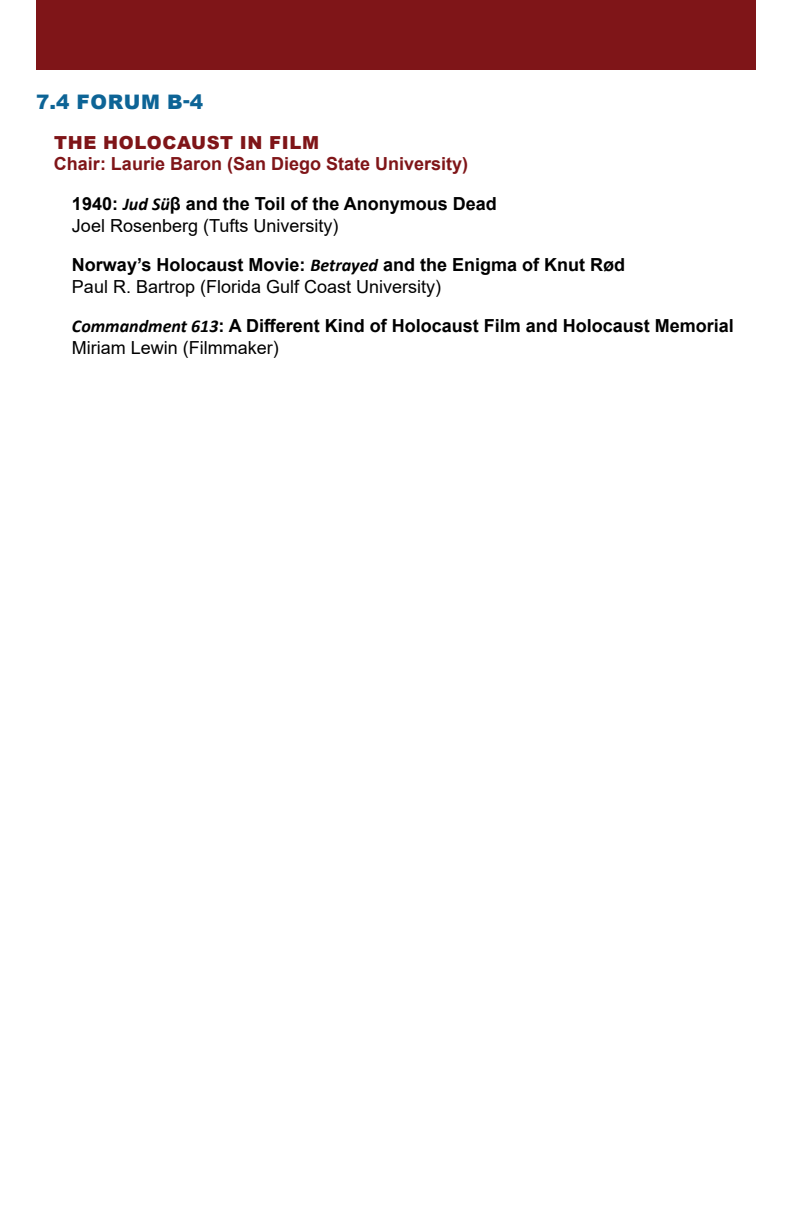
<style>
.page{position:relative;width:792px;height:1224px;background:#fff}
.page>*{position:absolute;margin:0;border:0;box-sizing:border-box;transform-origin:0 0}
.t1{font:900 20px "Arial";letter-spacing:.035em;color:#0d6496}
.t2{font:700 18px/21.6px "Arial";color:#000}
.t3{font:700 18px "Arial";color:#7f1518}
.t4{font:900 18px "Arial";letter-spacing:.035em;color:#7f1518}
.s1{font-family:"Calibri";font-style:italic}
.s2{font-weight:400}
</style>
<div class="page">
<div style="left:36px;top:0;width:720px;height:70px;background:#7f1518"></div>
<p class="t1" style="left:36px;top:87px;width:169px">7.4 FORUM B-4</p>
<p class="t4" style="left:54px;top:129px;width:266px">THE HOLOCAUST IN FILM</p>
<p class="t3" style="left:54px;top:151px;width:416px">Chair: Laurie Baron (San Diego State University)</p>
<p class="t2" style="left:72px;top:193px;width:426px">1940: <span class="s1">Jud Sü</span>β and the Toil of the Anonymous Dead<br><span class="s2">Joel Rosenberg (Tufts University)</span></p>
<p class="t2" style="left:72px;top:254px;width:555px">Norway’s Holocaust Movie: <span class="s1">Betrayed</span> and the Enigma of Knut Rød<br><span class="s2">Paul R. Bartrop (Florida Gulf Coast University)</span></p>
<p class="t2" style="left:72px;top:315px;width:663px"><span class="s1">Commandment 613</span>: A Different Kind of Holocaust Film and Holocaust Memorial<br><span class="s2">Miriam Lewin (Filmmaker)</span></p>
</div>
